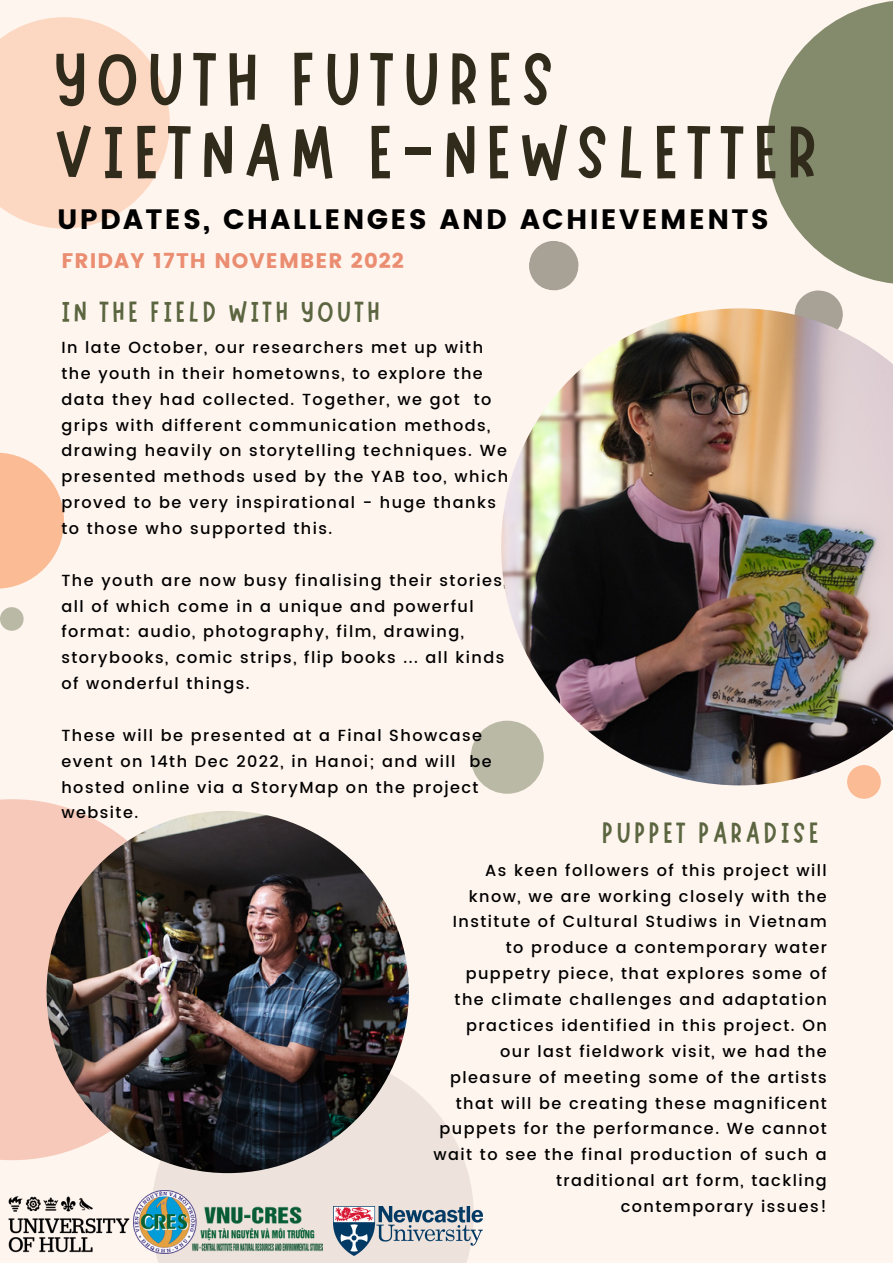
<style>
.page{position:relative;width:893px;height:1264px;background:#fff}
.page>*{position:absolute;margin:0;border:0;box-sizing:border-box;transform-origin:0 0}
.t1{font:75.6px/73.1px "Marykate";letter-spacing:.125em;color:#302b1b}
.t2{font:29.25px "Marykate";letter-spacing:.125em;color:#5b6640}
.t3{font:29.1px "Marykate";letter-spacing:.125em;color:#5b6640}
.t4{font:27.9px "Poppins";letter-spacing:.085em;color:#000}
.t5{font:21.15px "Poppins";letter-spacing:.05em;color:#ea8d71}
.t6{font:500 16.05px/25.8px "Poppins";letter-spacing:.09em;color:#000}
</style>
<div class="page">
<div style="left:0;top:0;width:892px;height:1262px;background:#fff5ef"></div>
<svg style="left:0;top:799px;width:192px;height:361px;background:#f6cec1"></svg>
<svg style="left:767px;top:1px;width:125px;height:307px"></svg>
<div style="left:470px;top:720px;width:73px;height:73px;background:#bab9a6;border-radius:50%"></div>
<div style="left:0;top:607px;width:24px;height:23px;background:#bab9a6;border-radius:50%"></div>
<svg style="left:529px;top:241px;width:50px;height:50px"></svg>
<svg style="left:124px;top:1027px;width:349px;height:235px;fill:#ede3dc"></svg>
<svg style="left:0;top:452px;width:64px;height:136px"></svg>
<div style="left:847px;top:765px;width:33px;height:33px;background:#fbbb95;border-radius:50%"></div>
<svg style="left:0;top:17px;width:170px;height:211px"></svg>
<img style="left:8px;top:1185px;width:125px;height:77px">
<img style="left:333px;top:1206px;width:150px;height:49px">
<img style="left:501px;top:308px;width:391px;height:477px">
<img style="left:133px;top:1190px;width:189px;height:63px">
<img style="left:47px;top:811px;width:362px;height:362px;border-radius:50%">
<h1 class="t1" style="left:53px;top:35px;width:765px">YOUTH FUTURES<br>VIETNAM E-NEWSLETTER</h1>
<h3 class="t4" style="left:57px;top:202px;width:713px">UPDATES, CHALLENGES AND ACHIEVEMENTS</h3>
<h3 class="t5" style="left:61px;top:248px;width:344px">FRIDAY 17TH NOVEMBER 2022</h3>
<h3 class="t3" style="left:61px;top:292px;width:320px">IN THE FIELD WITH YOUTH</h3>
<p class="t6" style="left:61px;top:334px;width:448px">In late October, our researchers met up with the youth in their hometowns, to explore the data they had collected. Together, we got to grips with different communication methods, drawing heavily on storytelling techniques. We presented methods used by the YAB too, which proved to be very inspirational - huge thanks to those who supported this.</p>
<p class="t6" style="left:61px;top:567px;width:447px">The youth are now busy finalising their stories, all of which come in a unique and powerful format: audio, photography, film, drawing, storybooks, comic strips, flip books ... all kinds of wonderful things.</p>
<p class="t6" style="left:61px;top:722px;width:431px">These will be presented at a Final Showcase event on 14th Dec 2022, in Hanoi; and will be hosted online via a StoryMap on the project website.</p>
<h2 class="t2" style="left:602px;top:814px;width:218px">PUPPET PARADISE</h2>
<p class="t6" style="left:433px;top:857px;width:395px;text-align:right">As keen followers of this project will know, we are working closely with the Institute of Cultural Studiws in Vietnam to produce a contemporary water puppetry piece, that explores some of the climate challenges and adaptation practices identified in this project. On our last fieldwork visit, we had the pleasure of meeting some of the artists that will be creating these magnificent puppets for the performance. We cannot wait to see the final production of such a traditional art form, tackling contemporary issues!</p>
</div>
